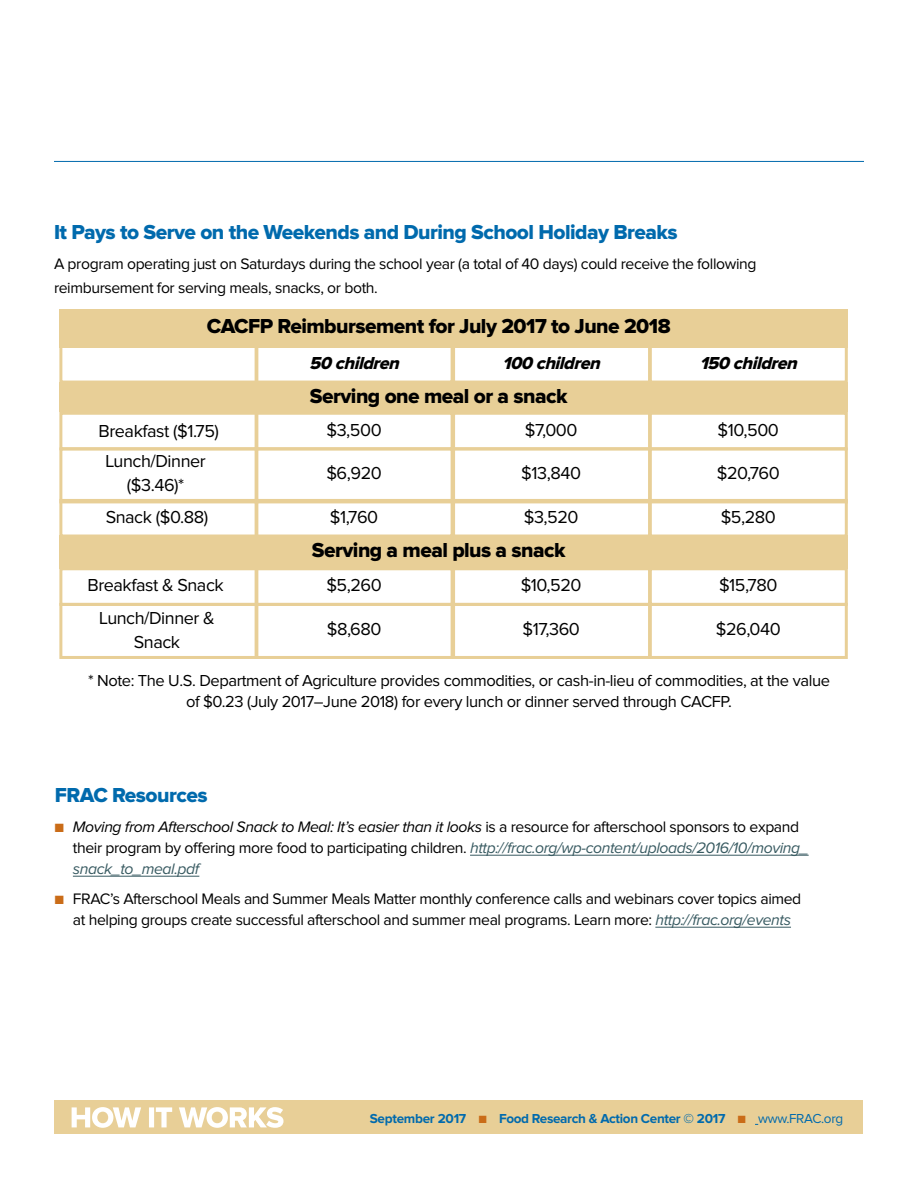
<style>
.page{position:relative;width:918px;height:1188px;background:#fff}
.page>*{position:absolute;margin:0;border:0;box-sizing:border-box;transform-origin:0 0}
.t1{font:21px "Proxima Nova Extrabld";letter-spacing:-.025em;color:#000}
.t2{font:21px "Proxima Nova Extrabld";letter-spacing:-.025em;color:#006aad}
.t3{font:18px/24px "Proxima Nova";letter-spacing:-.025em;color:#000;text-align:center}
.t4{font:italic 18px "Proxima Nova Extrabld";color:#000}
.t5{font:16.5px/21px "Proxima Nova";letter-spacing:-.025em;color:#000;text-align:center}
.t6{font:15.75px/21px "Proxima Nova";letter-spacing:-.025em;color:#000}
.t7{font:700 13.5px "Proxima Nova";letter-spacing:-.025em;color:#006aad}
.s1{color:#ca6c18}
.s2{font-style:italic}
.s3{font-style:italic;color:#385a61}
.s4{font-weight:400}
</style>
<div class="page">
<div style="left:55px;top:1101px;width:808px;height:33px;background:#e8cf97"></div>
<svg style="left:72px;top:1107px;width:212px;height:21px"></svg>
<hr style="left:54px;top:161px;width:810px;height:1px;background:#006aad">
<hr style="left:470px;top:855px;width:339px;height:1px;background:#385a61">
<hr style="left:73px;top:876px;width:126px;height:1px;background:#385a61">
<hr style="left:655px;top:927px;width:136px;height:1px;background:#385a61">
<div style="left:59px;top:310px;width:789px;height:38px;background:#e8cf97"></div>
<div style="left:59px;top:345px;width:199px;height:39px;border:3px solid #e8cf97"></div>
<div style="left:255px;top:345px;width:199px;height:39px;border:3px solid #e8cf97"></div>
<div style="left:452px;top:345px;width:199px;height:39px;border:3px solid #e8cf97"></div>
<div style="left:649px;top:345px;width:199px;height:39px;border:3px solid #e8cf97"></div>
<div style="left:59px;top:382px;width:789px;height:30px;background:#e8cf97"></div>
<div style="left:59px;top:412px;width:199px;height:38px;border:3px solid #e8cf97"></div>
<div style="left:255px;top:412px;width:199px;height:38px;border:3px solid #e8cf97"></div>
<div style="left:452px;top:412px;width:199px;height:38px;border:3px solid #e8cf97"></div>
<div style="left:649px;top:412px;width:199px;height:38px;border:3px solid #e8cf97"></div>
<div style="left:59px;top:447px;width:199px;height:56px;border:3px solid #e8cf97"></div>
<div style="left:255px;top:447px;width:199px;height:56px;border:3px solid #e8cf97"></div>
<div style="left:452px;top:447px;width:199px;height:56px;border:3px solid #e8cf97"></div>
<div style="left:649px;top:447px;width:199px;height:56px;border:3px solid #e8cf97"></div>
<div style="left:59px;top:499px;width:199px;height:39px;border:3px solid #e8cf97"></div>
<div style="left:255px;top:499px;width:199px;height:39px;border:3px solid #e8cf97"></div>
<div style="left:452px;top:499px;width:199px;height:39px;border:3px solid #e8cf97"></div>
<div style="left:649px;top:499px;width:199px;height:39px;border:3px solid #e8cf97"></div>
<div style="left:59px;top:535px;width:789px;height:34px;background:#e8cf97"></div>
<div style="left:59px;top:567px;width:199px;height:39px;border:3px solid #e8cf97"></div>
<div style="left:255px;top:567px;width:199px;height:39px;border:3px solid #e8cf97"></div>
<div style="left:452px;top:567px;width:199px;height:39px;border:3px solid #e8cf97"></div>
<div style="left:649px;top:567px;width:199px;height:39px;border:3px solid #e8cf97"></div>
<div style="left:59px;top:603px;width:199px;height:56px;border:3px solid #e8cf97"></div>
<div style="left:255px;top:603px;width:199px;height:56px;border:3px solid #e8cf97"></div>
<div style="left:452px;top:603px;width:199px;height:56px;border:3px solid #e8cf97"></div>
<div style="left:649px;top:603px;width:199px;height:56px;border:3px solid #e8cf97"></div>
<h1 class="t2" style="left:54px;top:222px;width:625px">It Pays to Serve on the Weekends and During School Holiday Breaks</h1>
<p class="t6" style="left:54px;top:252px;width:704px;line-height:24px">A program operating just on Saturdays during the school year (a total of 40 days) could receive the following reimbursement for serving meals, snacks, or both.</p>
<h1 class="t1" style="left:207px;top:317px;width:465px">CACFP Reimbursement for July 2017 to June 2018</h1>
<p class="t4" style="left:309px;top:355px;width:96px">50 children</p>
<p class="t4" style="left:503px;top:355px;width:103px">100 children</p>
<p class="t4" style="left:700px;top:355px;width:103px">150 children</p>
<h1 class="t1" style="left:310px;top:386px;width:259px">Serving one meal or a snack</h1>
<p class="t3" style="left:99px;top:420px;width:122px">Breakfast ($1.75)</p>
<p class="t3" style="left:326px;top:418px;width:57px">$3,500</p>
<p class="t3" style="left:525px;top:418px;width:54px">$7,000</p>
<p class="t3" style="left:718px;top:418px;width:63px">$10,500</p>
<p class="t3" style="left:326px;top:462px;width:57px">$6,920</p>
<p class="t3" style="left:521px;top:462px;width:61px">$13,840</p>
<p class="t3" style="left:717px;top:462px;width:64px">$20,760</p>
<p class="t3" style="left:105px;top:450px;width:102px">Lunch/Dinner ($3.46)*</p>
<p class="t3" style="left:106px;top:506px;width:104px">Snack ($0.88)</p>
<p class="t3" style="left:330px;top:506px;width:50px">$1,760</p>
<p class="t3" style="left:524px;top:506px;width:56px">$3,520</p>
<p class="t3" style="left:721px;top:506px;width:57px">$5,280</p>
<h1 class="t1" style="left:312px;top:540px;width:255px">Serving a meal plus a snack</h1>
<p class="t3" style="left:87px;top:574px;width:138px">Breakfast &amp; Snack</p>
<p class="t3" style="left:326px;top:574px;width:57px">$5,260</p>
<p class="t3" style="left:521px;top:574px;width:62px">$10,520</p>
<p class="t3" style="left:719px;top:574px;width:60px">$15,780</p>
<p class="t3" style="left:327px;top:618px;width:56px">$8,680</p>
<p class="t3" style="left:522px;top:618px;width:59px">$17,360</p>
<p class="t3" style="left:716px;top:618px;width:66px">$26,040</p>
<p class="t3" style="left:99px;top:607px;width:117px">Lunch/Dinner &amp;<br>Snack</p>
<p class="t5" style="left:88px;top:671px;width:743px">* Note: The U.S. Department of Agriculture provides commodities, or cash-in-lieu of commodities, at the value of $0.23 (July 2017–June 2018) for every lunch or dinner served through CACFP.</p>
<h1 class="t2" style="left:55px;top:786px;width:154px">FRAC Resources</h1>
<p class="t6" style="left:73px;top:817px;width:737px;text-indent:-18px"><span class="s1">■</span> <span class="s2">Moving from Afterschool Snack to Meal: It’s easier than it looks</span> is a resource for afterschool sponsors to expand their program by offering more food to participating children. <span class="s3">http://frac.org/wp-content/uploads/2016/10/moving_ snack_to_meal.pdf</span></p>
<p class="t6" style="left:55px;top:889px;width:748px;text-align:center"><span class="s1">■</span> FRAC’s Afterschool Meals and Summer Meals Matter monthly conference calls and webinars cover topics aimed at helping groups create successful afterschool and summer meal programs. Learn more: <span class="s3">http://frac.org/events</span></p>
<p class="t7" style="left:370px;top:1112px;width:475px">September 2017 <span class="s1">■</span> Food Research &amp; Action Center © 2017 <span class="s1">■</span> <span class="s4">www.FRAC.org</span></p>
</div>
